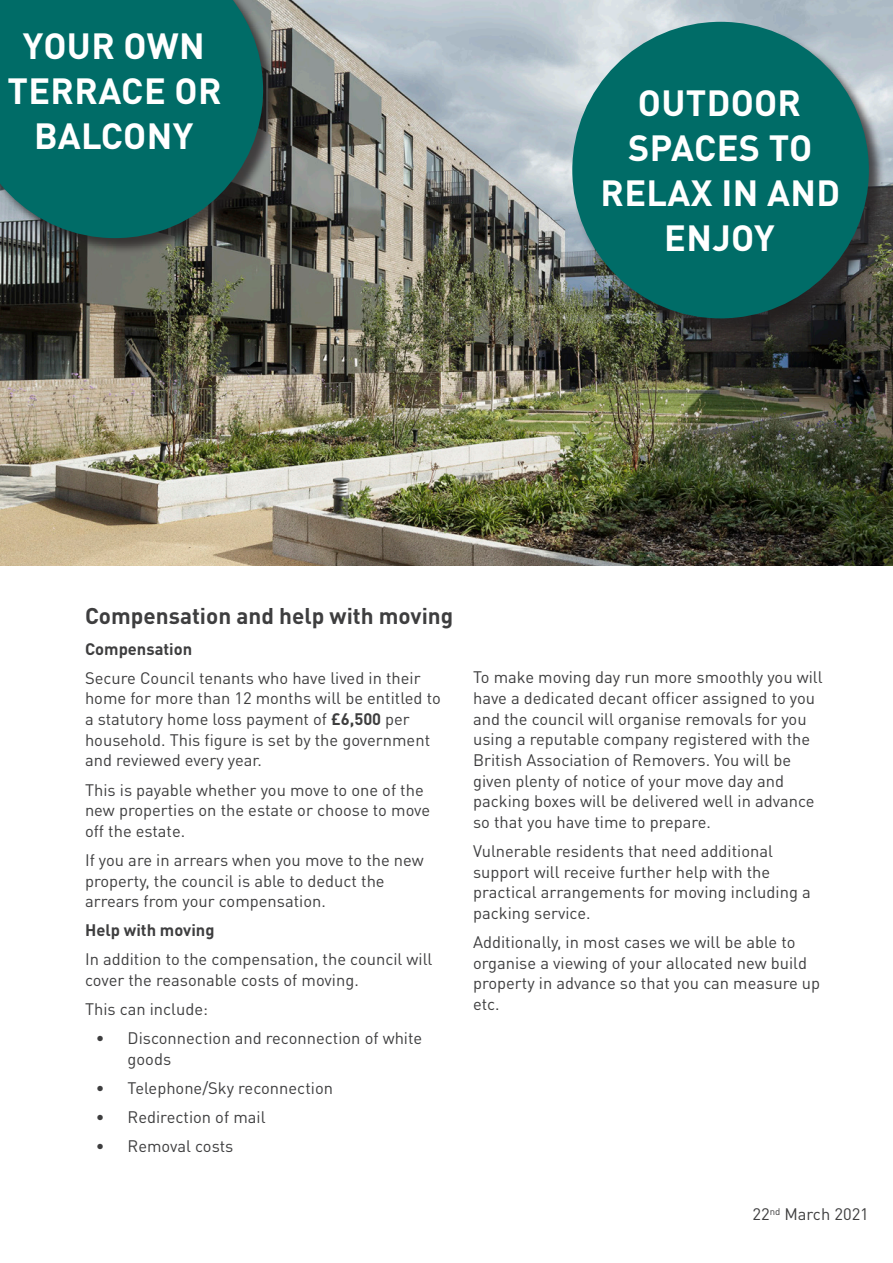
<style>
.page{position:relative;width:893px;height:1263px;background:#fff}
.page>*{position:absolute;margin:0;border:0;box-sizing:border-box;transform-origin:0 0}
.Page_headings{font:700 36px/45px "DINOT";letter-spacing:.01em;color:#fff;text-align:center}
.Heading{font:700 22.5px "DINOT";color:#3e3e3f}
.t1{font:16.5px/20.7px "DINOT";color:#3e3e3f}
.Bold{font:700 16.5px "DINOT";color:#3e3e3f}
.s1{font-weight:700}
</style>
<div class="page">
<img style="left:0;top:0;width:893px;height:566px">
<div style="left:0;top:0;width:279px;height:254px;background:#231f20;opacity:.75"></div>
<svg style="left:0;top:0;width:263px;height:238px;background:#096863"></svg>
<div style="left:572px;top:22px;width:313px;height:313px;background:#231f20;opacity:.75"></div>
<div style="left:572px;top:22px;width:297px;height:296px;background:#006c67;border-radius:50%"></div>
<h1 class="Page_headings" style="left:7px;top:22px;width:216px">YOUR OWN<br>TERRACE OR<br>BALCONY</h1>
<p class="Page_headings" style="left:600px;top:80px;width:241px">OUTDOOR<br>SPACES TO<br>RELAX IN AND<br>ENJOY</p>
<p class="Heading" style="left:85px;top:601px;width:370px">Compensation and help with moving</p>
<p class="Bold" style="left:85px;top:638px;width:109px">Compensation</p>
<p class="t1" style="left:85px;top:667px;width:357px">Secure Council tenants who have lived in their home for more than 12 months will be entitled to a statutory home loss payment of <span class="s1">£6,500</span> per household. This figure is set by the government and reviewed every year.</p>
<p class="t1" style="left:85px;top:778px;width:347px">This is payable whether you move to one of the new properties on the estate or choose to move off the estate.</p>
<p class="t1" style="left:85px;top:849px;width:340px">If you are in arrears when you move to the new property, the council is able to deduct the arrears from your compensation.</p>
<p class="Bold" style="left:85px;top:919px;width:131px">Help with moving</p>
<p class="t1" style="left:85px;top:948px;width:349px">In addition to the compensation, the council will cover the reasonable costs of moving.</p>
<p class="t1" style="left:85px;top:998px;width:125px">This can include:</p>
<p class="t1" style="left:128px;top:1027px;width:296px;text-indent:-32px">• Disconnection and reconnection of white goods</p>
<p class="t1" style="left:96px;top:1077px;width:239px">• Telephone/Sky reconnection</p>
<p class="t1" style="left:96px;top:1106px;width:171px">• Redirection of mail</p>
<p class="t1" style="left:96px;top:1135px;width:139px">• Removal costs</p>
<p class="t1" style="left:473px;top:666px;width:351px">To make moving day run more smoothly you will have a dedicated decant officer assigned to you and the council will organise removals for you using a reputable company registered with the British Association of Removers. You will be given plenty of notice of your move day and packing boxes will be delivered well in advance so that you have time to prepare.</p>
<p class="t1" style="left:473px;top:840px;width:339px">Vulnerable residents that need additional support will receive further help with the practical arrangements for moving including a packing service.</p>
<p class="t1" style="left:473px;top:931px;width:349px">Additionally, in most cases we will be able to organise a viewing of your allocated new build property in advance so that you can measure up etc.</p>
<p class="t1" style="left:752px;top:1203px;width:118px">22<sup>nd</sup> March 2021</p>
</div>
